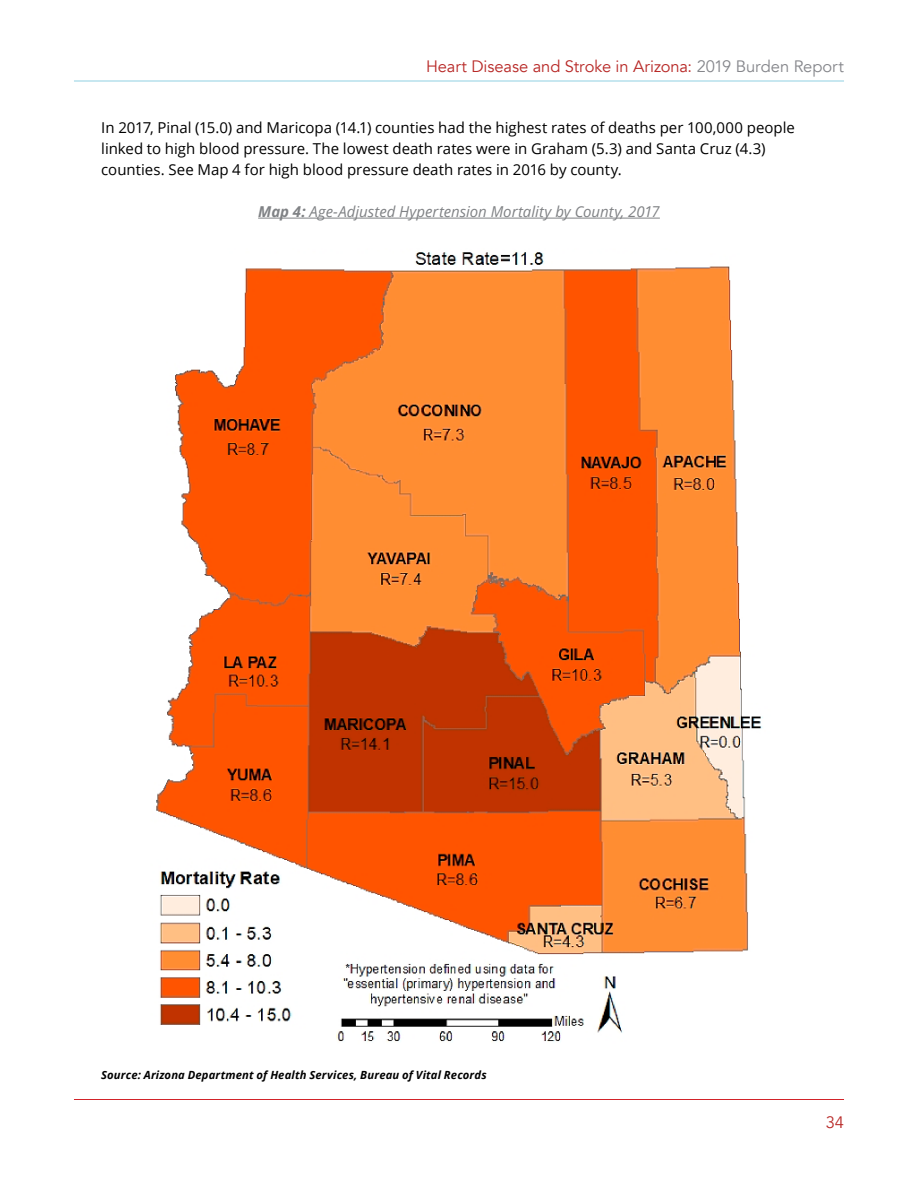
<style>
.page{position:relative;width:918px;height:1188px;background:#fff}
.page>*{position:absolute;margin:0;border:0;box-sizing:border-box;transform-origin:0 0}
.t1{font:16.5px "Avenir";letter-spacing:-.005em;color:#b82927}
.Copy{font:15px/21px "Open Sans";color:#000}
.Figure_Styles{font:italic 15px "Open Sans";color:#808285}
.Footnotes{font:italic 700 11.25px "Open Sans";letter-spacing:.015em;color:#000}
.s1{color:#85868b}
.s2{font-weight:700}
</style>
<div class="page">
<hr style="left:74px;top:81px;width:770px;height:1px;background:#90d1e2">
<hr style="left:74px;top:1099px;width:770px;height:1px;background:#d2232a">
<hr style="left:258px;top:218px;width:402px;height:1px;background:#808285">
<img style="left:156px;top:251px;width:607px;height:791px">
<div style="left:627px;top:958px;width:145px;height:90px;background:#fff"></div>
<p class="t1" style="left:426px;top:57px;width:419px">Heart Disease and Stroke in Arizona: <span class="s1">2019 Burden Report</span></p>
<p class="Copy" style="left:101px;top:117px;width:695px">In 2017, Pinal (15.0) and Maricopa (14.1) counties had the highest rates of deaths per 100,000 people linked to high blood pressure. The lowest death rates were in Graham (5.3) and Santa Cruz (4.3) counties. See Map 4 for high blood pressure death rates in 2016 by county.</p>
<p class="Figure_Styles" style="left:258px;top:201px;width:403px"><span class="s2">Map 4:</span> Age-Adjusted Hypertension Mortality by County, 2017</p>
<p class="Footnotes" style="left:101px;top:1067px;width:387px">Source: Arizona Department of Health Services, Bureau of Vital Records</p>
<p class="t1" style="left:826px;top:1113px;width:20px">34</p>
</div>
